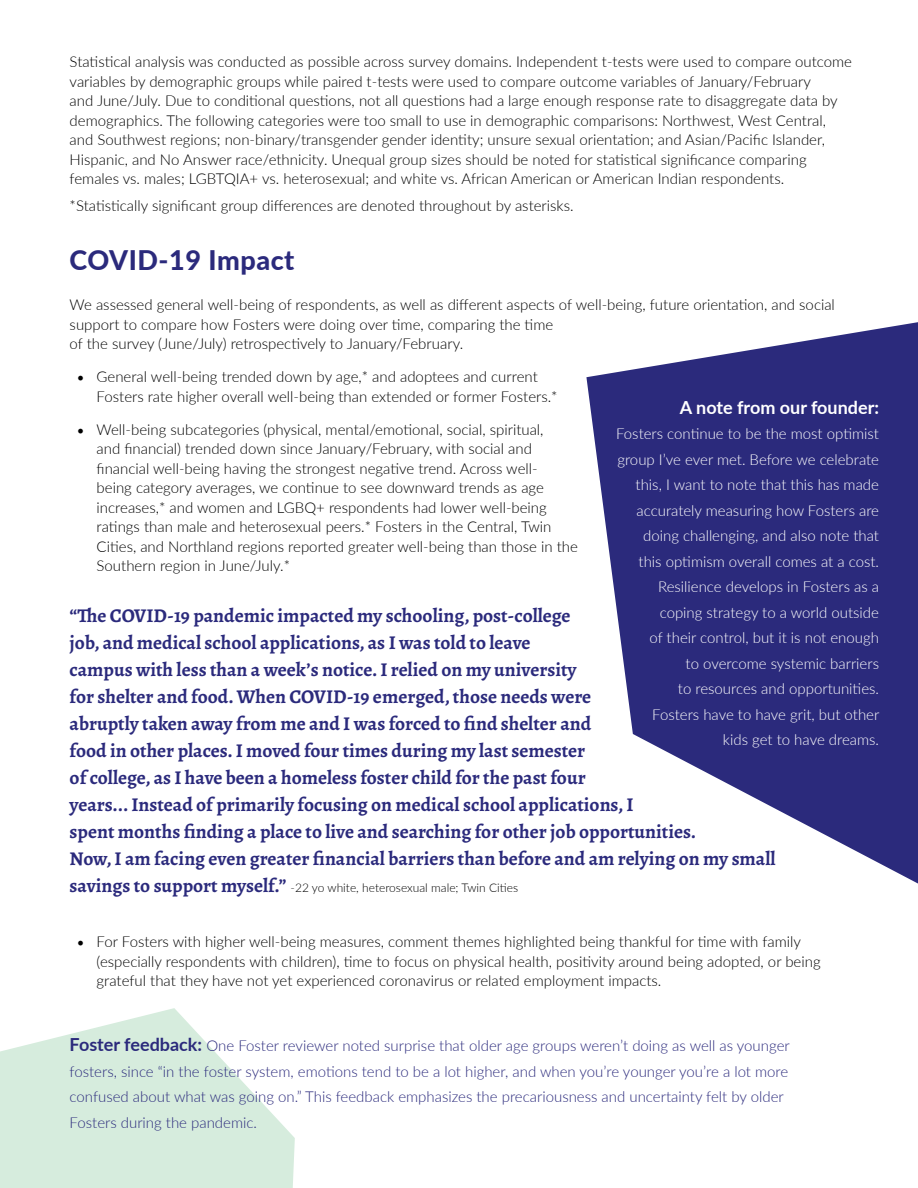
<style>
.page{position:relative;width:918px;height:1188px;background:#fff}
.page>*{position:absolute;margin:0;border:0;box-sizing:border-box;transform-origin:0 0}
.t1{font:800 27px "Lato";letter-spacing:.02em;color:#2b2a7c}
.t2{font:700 19.5px/27px "Alegreya";color:#2b2a7c}
.t3{font:700 18px "Lato";color:#fff}
.t4{font:300 15px/19.5px "Lato";color:#000}
.t5{font:300 15px/25.5px "Lato";color:#fff;text-align:right}
.t6{font:300 15px/25.5px "Lato";color:#2b2a7c}
.t7{font:300 12px "Lato";color:#000}
.s1{font-family:"Minion Pro";font-weight:400;font-size:18px}
.s2{font-family:"Alegreya";font-weight:700;font-size:19.5px;color:#2b2a7c}
.s3{font-weight:700;font-size:18px}
</style>
<div class="page">
<svg style="left:586px;top:322px;width:332px;height:562px;fill:#2b2a7c"></svg>
<svg style="left:0;top:1008px;width:295px;height:180px;fill:#d6ecdd"></svg>
<p class="t4" style="left:70px;top:52px;width:784px">Statistical analysis was conducted as possible across survey domains. Independent t-tests were used to compare outcome variables by demographic groups while paired t-tests were used to compare outcome variables of January/February<br>and June/July. Due to conditional questions, not all questions had a large enough response rate to disaggregate data by demographics. The following categories were too small to use in demographic comparisons: Northwest, West Central, and Southwest regions; non-binary/transgender gender identity; unsure sexual orientation; and Asian/Pacific Islander, Hispanic, and No Answer race/ethnicity. Unequal group sizes should be noted for statistical significance comparing females vs. males; LGBTQIA+ vs. heterosexual; and white vs. African American or American Indian respondents.</p>
<p class="t4" style="left:70px;top:196px;width:505px">*Statistically significant group differences are denoted throughout by asterisks.</p>
<p class="t1" style="left:70px;top:240px;width:226px">COVID-19 Impact</p>
<p class="t4" style="left:70px;top:294px;width:767px">We assessed general well-being of respondents, as well as different aspects of well-being, future orientation, and social support to compare how Fosters were doing over time, comparing the time<br>of the survey (June/July) retrospectively to January/February.</p>
<p class="t4" style="left:97px;top:366px;width:463px;text-indent:-20px"><span class="s1">•</span> General well-being trended down by age,* and adoptees and current<br>Fosters rate higher overall well-being than extended or former Fosters.*</p>
<p class="t4" style="left:97px;top:419px;width:483px;text-indent:-20px"><span class="s1">•</span> Well-being subcategories (physical, mental/emotional, social, spiritual,<br>and financial) trended down since January/February, with social and financial well-being having the strongest negative trend. Across well-<br>being category averages, we continue to see downward trends as age increases,* and women and LGBQ+ respondents had lower well-being ratings than male and heterosexual peers.* Fosters in the Central, Twin Cities, and Northland regions reported greater well-being than those in the Southern region in June/July.*</p>
<p class="t2" style="left:70px;top:602px;width:708px">“The COVID-19 pandemic impacted my schooling, post-college<br>job, and medical school applications, as I was told to leave<br>campus with less than a week’s notice. I relied on my university<br>for shelter and food. When COVID-19 emerged, those needs were<br>abruptly taken away from me and I was forced to find shelter and<br>food in other places. I moved four times during my last semester<br>of college, as I have been a homeless foster child for the past four<br>years... Instead of primarily focusing on medical school applications, I<br>spent months finding a place to live and searching for other job opportunities.<br>Now, I am facing even greater financial barriers than before and am relying on my small</p>
<p class="t7" style="left:70px;top:880px;width:450px"><span class="s2">savings to support myself.”</span> -22 yo white, heterosexual male; Twin Cities</p>
<p class="t4" style="left:97px;top:932px;width:726px;text-indent:-20px"><span class="s1">•</span> For Fosters with higher well-being measures, comment themes highlighted being thankful for time with family (especially respondents with children), time to focus on physical health, positivity around being adopted, or being grateful that they have not yet experienced coronavirus or related employment impacts.</p>
<p class="t3" style="left:680px;top:394px;width:201px">A note from our founder:</p>
<p class="t5" style="left:616px;top:420px;width:265px">Fosters continue to be the most optimist group I’ve ever met. Before we celebrate this, I want to note that this has made accurately measuring how Fosters are doing challenging, and also note that<br>this optimism overall comes at a cost.<br>Resilience develops in Fosters as a coping strategy to a world outside<br>of their control, but it is not enough<br>to overcome systemic barriers<br>to resources and opportunities.<br>Fosters have to have grit, but other<br>kids get to have dreams.</p>
<p class="t6" style="left:70px;top:1033px;width:722px"><span class="s3">Foster feedback:</span> One Foster reviewer noted surprise that older age groups weren’t doing as well as younger fosters, since “in the foster system, emotions tend to be a lot higher, and when you’re younger you’re a lot more confused about what was going on.” This feedback emphasizes the precariousness and uncertainty felt by older Fosters during the pandemic.</p>
</div>
